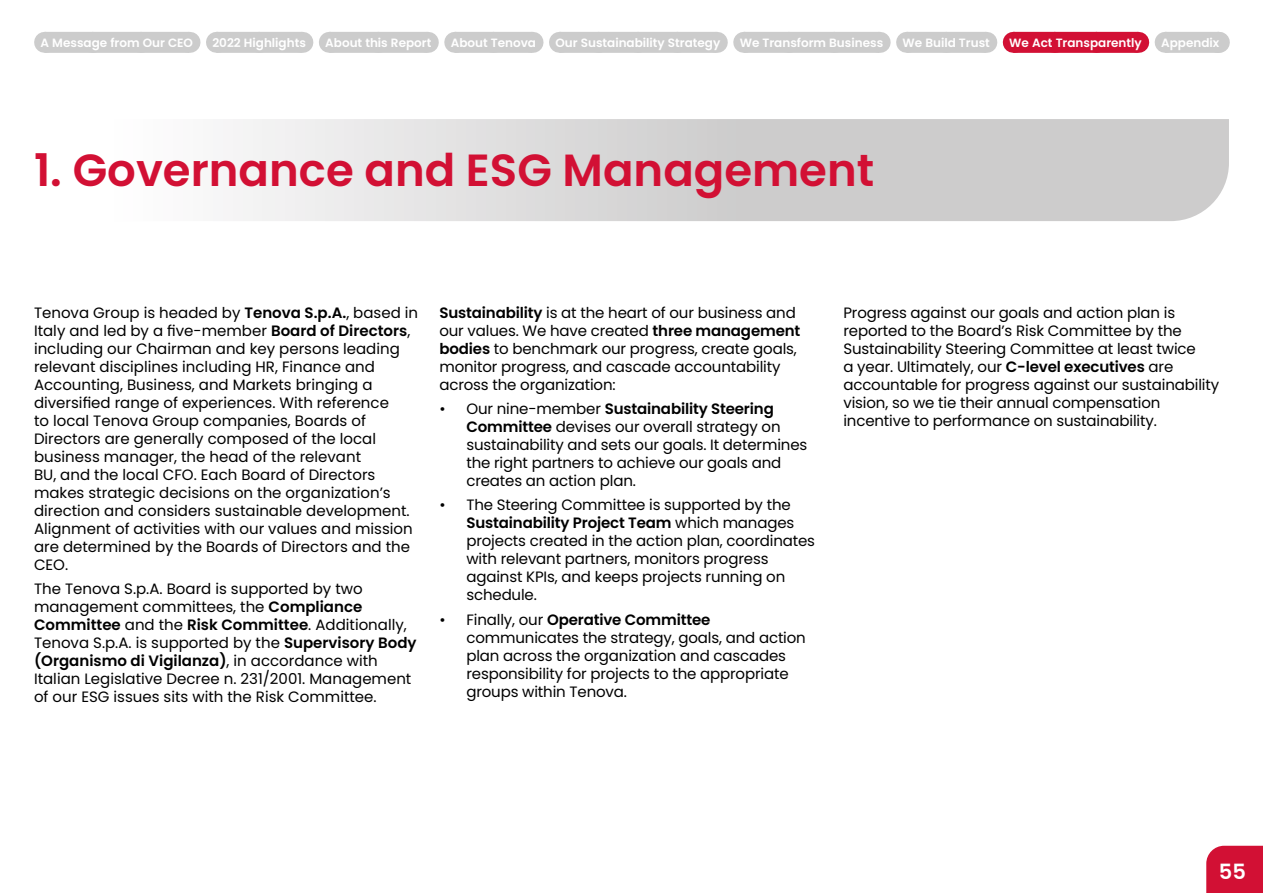
<style>
.page{position:relative;width:1263px;height:893px;background:#fff}
.page>*{position:absolute;margin:0;border:0;box-sizing:border-box;transform-origin:0 0}
.t1{font:600 45px "Poppins";color:#d21034}
.t2{font:600 21px "Poppins";color:#fff}
.t3{font:15px/18px "Poppins";letter-spacing:-.01em;color:#000}
.t4{font:600 12px "Poppins";color:#fff}
.s1{color:#ccc}
.s2{color:#d21034}
.s3{font-weight:600}
</style>
<div class="page">
<svg style="left:233px;top:119px;width:996px;height:102px;background:#d7d6d6"></svg>
<div style="left:1206px;top:846px;width:57px;height:47px;background:#d21034"></div>
<div style="left:45px;top:32px;width:144px;height:21px;background:#ccc"></div>
<svg style="left:189px;top:32px;width:1px;height:21px"></svg>
<div style="left:216px;top:32px;width:86px;height:21px;background:#ccc"></div>
<svg style="left:302px;top:32px;width:1px;height:21px"></svg>
<div style="left:329px;top:32px;width:98px;height:21px;background:#ccc"></div>
<svg style="left:427px;top:32px;width:1px;height:21px"></svg>
<div style="left:455px;top:32px;width:77px;height:21px;background:#ccc"></div>
<svg style="left:532px;top:32px;width:1px;height:21px"></svg>
<div style="left:559px;top:32px;width:157px;height:21px;background:#ccc"></div>
<svg style="left:716px;top:32px;width:1px;height:21px"></svg>
<div style="left:744px;top:32px;width:135px;height:21px;background:#ccc"></div>
<svg style="left:879px;top:32px;width:1px;height:21px"></svg>
<div style="left:907px;top:32px;width:79px;height:21px;background:#ccc"></div>
<svg style="left:986px;top:32px;width:1px;height:21px"></svg>
<div style="left:1013px;top:32px;width:125px;height:21px;background:#d21034"></div>
<svg style="left:1056px;top:52px;width:61px;height:1px"></svg>
<svg style="left:1138px;top:32px;width:1px;height:21px"></svg>
<div style="left:1165px;top:32px;width:53px;height:21px;background:#ccc"></div>
<svg style="left:1218px;top:32px;width:1px;height:21px"></svg>
<p class="t4" style="left:41px;top:36px;width:154px">A<span class="s1">.</span>Message<span class="s1">.</span>from<span class="s1">.</span>Our<span class="s1">.</span>CEO</p>
<p class="t4" style="left:212px;top:36px;width:95px">2022<span class="s1">.</span>Highlights</p>
<p class="t4" style="left:325px;top:36px;width:108px">About<span class="s1">.</span>this<span class="s1">.</span>Report</p>
<p class="t4" style="left:451px;top:36px;width:87px">About<span class="s1">.</span>Tenova</p>
<p class="t4" style="left:555px;top:36px;width:166px">Our<span class="s1">.</span>Sustainability<span class="s1">.</span>Strategy</p>
<p class="t4" style="left:740px;top:36px;width:145px">We<span class="s1">.</span>Transform<span class="s1">.</span>Business</p>
<p class="t4" style="left:902px;top:36px;width:89px">We<span class="s1">.</span>Build<span class="s1">.</span>Trust</p>
<p class="t4" style="left:1009px;top:36px;width:134px">We<span class="s2">.</span>Act<span class="s2">.</span>Transparently</p>
<p class="t4" style="left:1161px;top:36px;width:69px">Appendix <span class="s1">.</span></p>
<h1 class="t1" style="left:34px;top:144px;width:842px">1. Governance and ESG Management</h1>
<p class="t3" style="left:34px;top:303px;width:386px">Tenova Group is headed by <span class="s3">Tenova S.p.A.</span>, based in Italy and led by a five-member <span class="s3">Board of Directors</span>, including our Chairman and key persons leading relevant disciplines including HR, Finance and Accounting, Business, and Markets bringing a diversified range of experiences. With reference<br>to local Tenova Group companies, Boards of Directors are generally composed of the local business manager, the head of the relevant<br>BU, and the local CFO. Each Board of Directors makes strategic decisions on the organization’s direction and considers sustainable development.<br>Alignment of activities with our values and mission are determined by the Boards of Directors and the CEO.</p>
<p class="t3" style="left:34px;top:580px;width:384px">The Tenova S.p.A. Board is supported by two management committees, the <span class="s3">Compliance Committee</span> and the <span class="s3">Risk Committee</span>. Additionally, Tenova S.p.A. is supported by the <span class="s3">Supervisory Body (Organismo di Vigilanza)</span>, in accordance with Italian Legislative Decree n. 231/2001. Management of our ESG issues sits with the Risk Committee.</p>
<p class="t3" style="left:439px;top:303px;width:362px"><span class="s3">Sustainability</span> is at the heart of our business and our values. We have created <span class="s3">three management bodies</span> to benchmark our progress, create goals, monitor progress, and cascade accountability across the organization:</p>
<p class="t3" style="left:466px;top:400px;width:342px;text-indent:-27px">• Our nine-member <span class="s3">Sustainability Steering Committee</span> devises our overall strategy on sustainability and sets our goals. It determines the right partners to achieve our goals and creates an action plan.</p>
<p class="t3" style="left:466px;top:496px;width:350px;text-indent:-27px">• The Steering Committee is supported by the <span class="s3">Sustainability Project Team</span> which manages projects created in the action plan, coordinates with relevant partners, monitors progress against KPIs, and keeps projects running on schedule.</p>
<p class="t3" style="left:466px;top:611px;width:341px;text-indent:-27px">• Finally, our <span class="s3">Operative Committee </span>communicates the strategy, goals, and action plan across the organization and cascades responsibility for projects to the appropriate groups within Tenova.</p>
<p class="t3" style="left:843px;top:303px;width:377px">Progress against our goals and action plan is reported to the Board’s Risk Committee by the Sustainability Steering Committee at least twice<br>a year. Ultimately, our <span class="s3">C-level executives</span> are accountable for progress against our sustainability vision, so we tie their annual compensation incentive to performance on sustainability.</p>
<h2 class="t2" style="left:1219px;top:860px;width:29px">55</h2>
</div>
